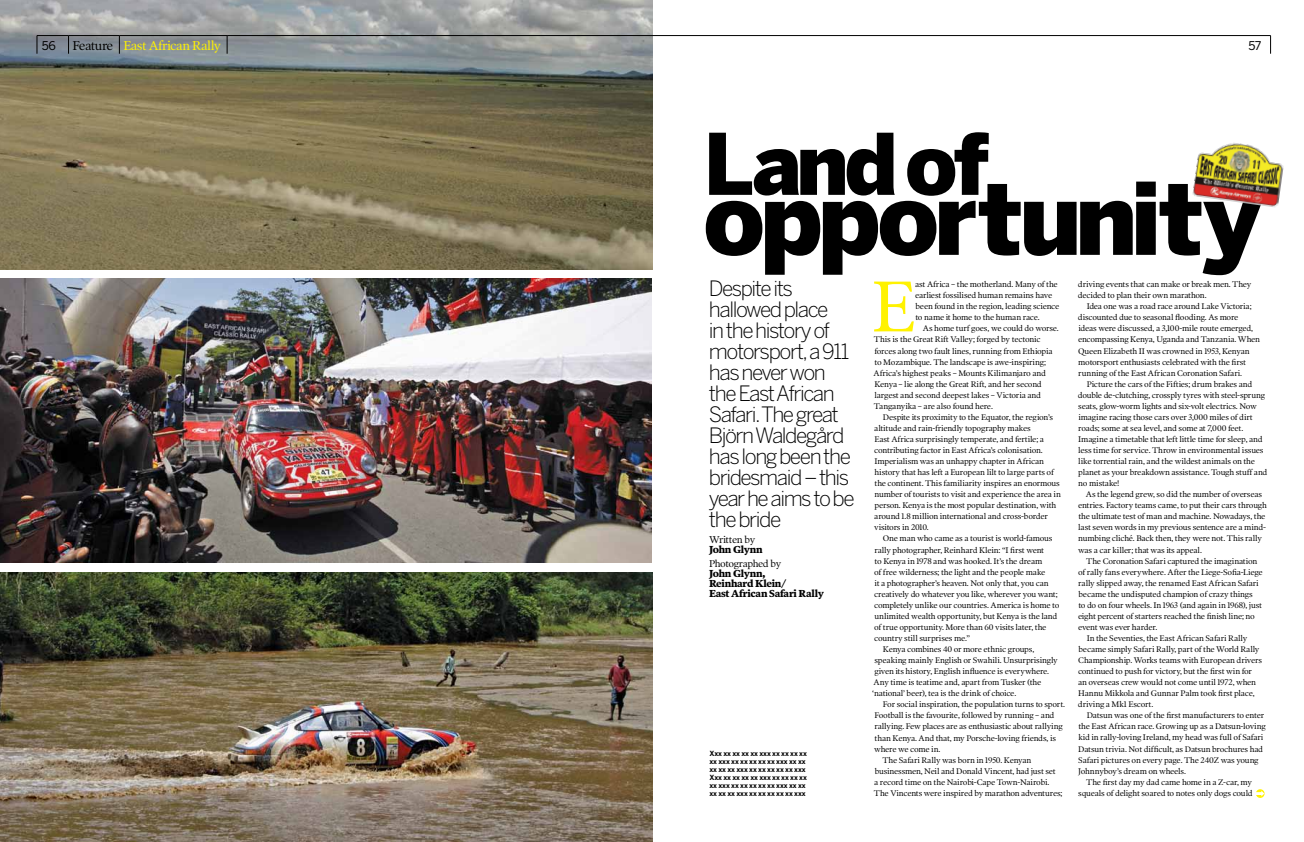
<style>
.page{position:relative;width:1304px;height:842px;background:#fff}
.page>*{position:absolute;margin:0;border:0;box-sizing:border-box;transform-origin:0 0}
.t1{font:900 99px "Benton Sans";letter-spacing:-.04em;color:#000}
.t2{font:900 84px "Benton Sans";letter-spacing:-.05em;color:#000}
.t3{font:72.8px "Poynter OS Text One L";color:#fff200}
.t4{font:300 21px/21px "Benton Sans";letter-spacing:-.07em;color:#000}
.t5{font:13px "Poynter OS Text One L";letter-spacing:-.04em;color:#fff200}
.t6{font:12px "Benton Sans";color:#000}
.t7{font:700 10px/10px "Poynter OS Text Three L";letter-spacing:-.025em;color:#000}
.t8{font:10px "Poynter OS Text One L";letter-spacing:-.04em;color:#000}
.t9{font:8.2px/11.1px "Poynter OS Text One L";letter-spacing:-.025em;color:#000}
.t10{font:700 7px/8px "Benton Sans";color:#000}
.s1{color:#000}
</style>
<div class="page">
<svg style="left:1256px;top:789px;width:9px;height:9px"></svg>
<img style="left:0;top:0;width:652px;height:269px">
<img style="left:0;top:573px;width:652px;height:269px">
<img style="left:0;top:279px;width:652px;height:283px">
<img style="left:1192px;top:143px;width:92px;height:64px">
<hr style="left:37px;top:35px;width:32px;height:1px;background:#000">
<svg style="left:37px;top:36px;width:1px;height:18px"></svg>
<hr style="left:69px;top:35px;width:50px;height:1px;background:#000">
<svg style="left:68px;top:36px;width:1px;height:18px"></svg>
<hr style="left:119px;top:35px;width:108px;height:1px;background:#000">
<svg style="left:119px;top:36px;width:1px;height:18px"></svg>
<hr style="left:227px;top:35px;width:1044px;height:1px;background:#000">
<svg style="left:227px;top:36px;width:1px;height:18px"></svg>
<svg style="left:1270px;top:36px;width:1px;height:18px"></svg>
<h3 class="t6" style="left:42px;top:39px;width:15px">56</h3>
<h3 class="t5" style="left:73px;top:37px;width:150px"><span class="s1">Feature</span> East African Rally</h3>
<h3 class="t6" style="left:1249px;top:39px;width:14px">57</h3>
<h2 class="t2" style="left:703px;top:116px;width:288px">Land of</h2>
<h1 class="t1" style="left:703px;top:161px;width:559px">opportunity</h1>
<h3 class="t4" style="left:709px;top:278px;width:147px">Despite its hallowed place<br>in the history of motorsport,a 911 has never won the East African<br>Safari.The great<br>Björn Waldegård has long been the bridesmaid – this year he aims to be the bride</h3>
<p class="t8" style="left:709px;top:534px;width:48px">Written by</p>
<p class="t7" style="left:709px;top:544px;width:55px">John Glynn</p>
<p class="t8" style="left:709px;top:558px;width:74px">Photographed by</p>
<p class="t7" style="left:709px;top:568px;width:116px">John Glynn,<br>Reinhard Klein/<br>East African Safari Rally</p>
<p class="t10" style="left:709px;top:750px;width:99px">Xxx xx xx xx xx xxx xx xx xx xx xx xxx xx xx xx xx xx xxx xx xx xx xx xx xxx xx xx xx xx xx xxx<br>Xxx xx xx xx xx xxx xx xx xx xx xx xxx xx xx xx xx xx xxx xx xx xx xx xx xxx xx xx xx xx xx xxx</p>
<h3 class="t3" style="left:871px;top:261px;width:47px">E</h3>
<p class="t9" style="left:915px;top:279px;width:146px">ast Africa – the motherland. Many of the earliest fossilised human remains have been found in the region, leading science to name it home to the human race.</p>
<p class="t9" style="left:874px;top:323px;width:187px;text-indent:49px">As home turf goes, we could do worse.<br>This is the Great Rift Valley; forged by tectonic forces along two fault lines, running from Ethiopia to Mozambique. The landscape is awe-inspiring; Africa’s highest peaks – Mounts Kilimanjaro and Kenya – lie along the Great Rift, and her second largest and second deepest lakes – Victoria and Tanganyika – are also found here.</p>
<p class="t9" style="left:874px;top:411px;width:188px;text-indent:9px">Despite its proximity to the Equator, the region’s altitude and rain-friendly topography makes<br>East Africa surprisingly temperate, and fertile; a contributing factor in East Africa’s colonisation.<br>Imperialism was an unhappy chapter in African history that has left a European lilt to large parts of the continent. This familiarity inspires an enormous number of tourists to visit and experience the area in person. Kenya is the most popular destination, with around 1.8 million international and cross-border visitors in 2010.</p>
<p class="t9" style="left:883px;top:533px;width:171px">One man who came as a tourist is world-famous</p>
<p class="t9" style="left:874px;top:544px;width:171px">rally photographer, Reinhard Klein: “I first went</p>
<p class="t9" style="left:875px;top:555px;width:169px">to Kenya in 1978 and was hooked. It’s the dream</p>
<p class="t9" style="left:874px;top:566px;width:173px">of free wilderness; the light and the people make</p>
<p class="t9" style="left:875px;top:577px;width:176px">it a photographer’s heaven. Not only that, you can</p>
<p class="t9" style="left:874px;top:588px;width:185px">creatively do whatever you like, wherever you want;</p>
<p class="t9" style="left:874px;top:599px;width:187px">completely unlike our countries. America is home to</p>
<p class="t9" style="left:874px;top:610px;width:184px">unlimited wealth opportunity, but Kenya is the land</p>
<p class="t9" style="left:874px;top:621px;width:174px">of true opportunity. More than 60 visits later, the</p>
<p class="t9" style="left:874px;top:632px;width:97px">country still surprises me.”</p>
<p class="t9" style="left:883px;top:643px;width:153px">Kenya combines 40 or more ethnic groups,</p>
<p class="t9" style="left:874px;top:654px;width:185px">speaking mainly English or Swahili. Unsurprisingly</p>
<p class="t9" style="left:874px;top:665px;width:176px">given its history, English influence is everywhere.</p>
<p class="t9" style="left:874px;top:677px;width:169px">Any time is teatime and, apart from Tusker (the</p>
<p class="t9" style="left:872px;top:688px;width:145px">‘national’ beer), tea is the drink of choice.</p>
<p class="t9" style="left:883px;top:699px;width:184px">For social inspiration, the population turns to sport.</p>
<p class="t9" style="left:874px;top:710px;width:181px">Football is the favourite, followed by running – and</p>
<p class="t9" style="left:874px;top:721px;width:190px">rallying. Few places are as enthusiastic about rallying</p>
<p class="t9" style="left:875px;top:732px;width:183px">than Kenya. And that, my Porsche-loving friends, is</p>
<p class="t9" style="left:874px;top:743px;width:68px">where we come in.</p>
<p class="t9" style="left:882px;top:754px;width:150px">The Safari Rally was born in 1950. Kenyan</p>
<p class="t9" style="left:875px;top:765px;width:183px">businessmen, Neil and Donald Vincent, had just set</p>
<p class="t9" style="left:874px;top:776px;width:177px">a record time on the Nairobi-Cape Town-Nairobi.</p>
<p class="t9" style="left:874px;top:787px;width:190px">The Vincents were inspired by marathon adventures;</p>
<p class="t9" style="left:1078px;top:279px;width:175px">driving events that can make or break men. They decided to plan their own marathon.</p>
<p class="t9" style="left:1078px;top:301px;width:184px;text-indent:9px">Idea one was a road race around Lake Victoria; discounted due to seasonal flooding. As more<br>ideas were discussed, a 3,100-mile route emerged, encompassing Kenya, Uganda and Tanzania. When Queen Elizabeth II was crowned in 1953, Kenyan motorsport enthusiasts celebrated with the first running of the East African Coronation Safari.</p>
<p class="t9" style="left:1078px;top:378px;width:191px;text-indent:9px">Picture the cars of the Fifties; drum brakes and double de-clutching, crossply tyres with steel-sprung seats, glow-worm lights and six-volt electrics. Now imagine racing those cars over 3,000 miles of dirt roads; some at sea level, and some at 7,000 feet.<br>Imagine a timetable that left little time for sleep, and less time for service. Throw in environmental issues like torrential rain, and the wildest animals on the planet as your breakdown assistance. Tough stuff and no mistake!</p>
<p class="t9" style="left:1078px;top:489px;width:190px;text-indent:8px">As the legend grew, so did the number of overseas entries. Factory teams came, to put their cars through the ultimate test of man and machine. Nowadays, the last seven words in my previous sentence are a mind&shy;numbing cliché. Back then, they were not. This rally was a car killer; that was its appeal.</p>
<p class="t9" style="left:1086px;top:555px;width:172px">The Coronation Safari captured the imagination</p>
<p class="t9" style="left:1078px;top:566px;width:186px">of rally fans everywhere. After the Liege-Sofia-Liege</p>
<p class="t9" style="left:1078px;top:577px;width:182px">rally slipped away, the renamed East African Safari</p>
<p class="t9" style="left:1078px;top:588px;width:176px">became the undisputed champion of crazy things</p>
<p class="t9" style="left:1078px;top:599px;width:185px">to do on four wheels. In 1963 (and again in 1968), just</p>
<p class="t9" style="left:1078px;top:610px;width:178px">eight percent of starters reached the finish line; no</p>
<p class="t9" style="left:1078px;top:621px;width:81px">event was ever harder.</p>
<p class="t9" style="left:1087px;top:632px;width:162px">In the Seventies, the East African Safari Rally</p>
<p class="t9" style="left:1078px;top:643px;width:183px">became simply Safari Rally, part of the World Rally</p>
<p class="t9" style="left:1078px;top:654px;width:185px">Championship. Works teams with European drivers</p>
<p class="t9" style="left:1078px;top:665px;width:176px">continued to push for victory, but the first win for</p>
<p class="t9" style="left:1078px;top:677px;width:180px">an overseas crew would not come until 1972, when</p>
<p class="t9" style="left:1078px;top:688px;width:178px">Hannu Mikkola and Gunnar Palm took first place,</p>
<p class="t9" style="left:1078px;top:699px;width:77px">driving a Mk1 Escort.</p>
<p class="t9" style="left:1087px;top:710px;width:179px">Datsun was one of the first manufacturers to enter</p>
<p class="t9" style="left:1078px;top:721px;width:189px">the East African race. Growing up as a Datsun-loving</p>
<p class="t9" style="left:1078px;top:732px;width:187px">kid in rally-loving Ireland, my head was full of Safari</p>
<p class="t9" style="left:1078px;top:743px;width:186px">Datsun trivia. Not difficult, as Datsun brochures had</p>
<p class="t9" style="left:1078px;top:754px;width:182px">Safari pictures on every page. The 240Z was young</p>
<p class="t9" style="left:1078px;top:765px;width:109px">Johnnyboy’s dream on wheels.</p>
<p class="t9" style="left:1086px;top:776px;width:167px">The first day my dad came home in a Z-car, my</p>
<p class="t9" style="left:1078px;top:787px;width:176px">squeals of delight soared to notes only dogs could</p>
</div>
